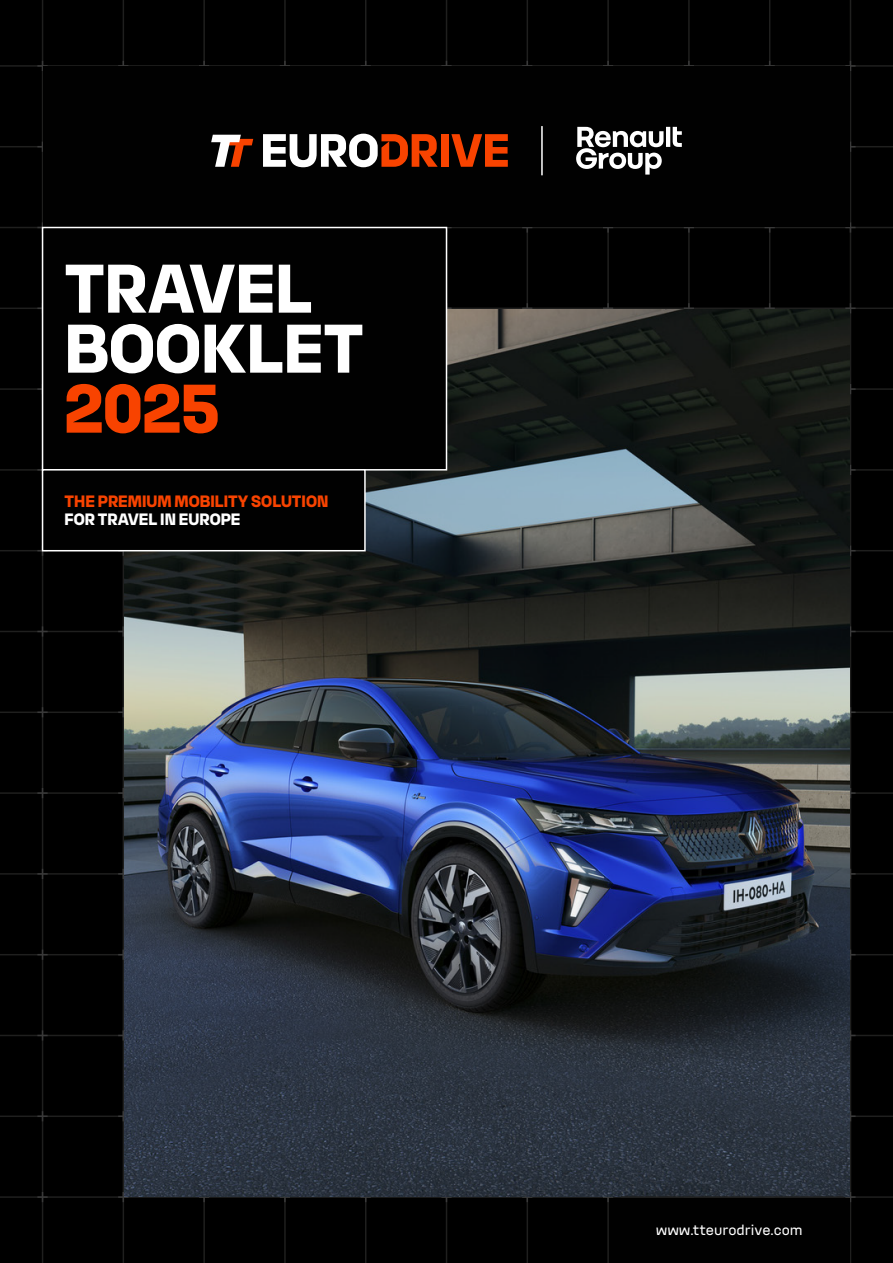
<style>
.page{position:relative;width:893px;height:1263px;background:#000}
.page>*{position:absolute;margin:0;border:0;box-sizing:border-box;transform-origin:0 0}
.t1{font:75px/60px "MBLZ Title";color:#fff}
.t2{font:75px "MBLZ Title";color:#f84300}
.t3{font:51px "MBLZ Alternate";color:#f84300}
.t4{font:18px "MBLZ Title";color:#f84300}
.t5{font:18px "MBLZ Title";color:#fff}
.t6{font:15px "MBLZ Text";color:#fff}
.s1{color:#fff}
</style>
<div class="page">
<hr style="left:0;top:227px;width:893px;height:1px;background:#1f1f1e">
<hr style="left:0;top:146px;width:893px;height:1px;background:#1f1f1e">
<hr style="left:0;top:65px;width:893px;height:2px;background:#1f1f1e">
<hr style="left:0;top:308px;width:893px;height:1px;background:#1f1f1e">
<hr style="left:0;top:388px;width:893px;height:2px;background:#1f1f1e">
<hr style="left:0;top:469px;width:893px;height:2px;background:#1f1f1e">
<hr style="left:0;top:550px;width:893px;height:1px;background:#1f1f1e">
<hr style="left:0;top:631px;width:893px;height:1px;background:#1f1f1e">
<hr style="left:0;top:711px;width:893px;height:2px;background:#1f1f1e">
<hr style="left:0;top:792px;width:893px;height:2px;background:#1f1f1e">
<hr style="left:0;top:873px;width:893px;height:2px;background:#1f1f1e">
<hr style="left:0;top:954px;width:893px;height:1px;background:#1f1f1e">
<hr style="left:0;top:1035px;width:893px;height:1px;background:#1f1f1e">
<hr style="left:0;top:1115px;width:893px;height:2px;background:#1f1f1e">
<hr style="left:0;top:1196px;width:893px;height:2px;background:#1f1f1e">
<hr style="left:42px;top:0;width:1px;height:1263px;background:#1f1f1e">
<hr style="left:123px;top:0;width:1px;height:1263px;background:#1f1f1e">
<hr style="left:203px;top:0;width:2px;height:1263px;background:#1f1f1e">
<hr style="left:284px;top:0;width:2px;height:1263px;background:#1f1f1e">
<hr style="left:365px;top:0;width:1px;height:1263px;background:#1f1f1e">
<hr style="left:446px;top:0;width:1px;height:1263px;background:#1f1f1e">
<hr style="left:527px;top:0;width:1px;height:1263px;background:#1f1f1e">
<hr style="left:607px;top:0;width:2px;height:1263px;background:#1f1f1e">
<hr style="left:688px;top:0;width:2px;height:1263px;background:#1f1f1e">
<hr style="left:769px;top:0;width:1px;height:1263px;background:#1f1f1e">
<hr style="left:850px;top:0;width:1px;height:1263px;background:#1f1f1e">
<svg style="left:38px;top:61px;width:10px;height:10px"></svg>
<svg style="left:118px;top:61px;width:10px;height:6px"></svg>
<svg style="left:199px;top:61px;width:10px;height:6px"></svg>
<svg style="left:280px;top:61px;width:10px;height:6px"></svg>
<svg style="left:361px;top:61px;width:10px;height:6px"></svg>
<svg style="left:441px;top:61px;width:11px;height:6px"></svg>
<svg style="left:522px;top:61px;width:10px;height:6px"></svg>
<svg style="left:603px;top:61px;width:10px;height:6px"></svg>
<svg style="left:684px;top:61px;width:10px;height:6px"></svg>
<svg style="left:765px;top:61px;width:10px;height:6px"></svg>
<svg style="left:845px;top:61px;width:10px;height:10px"></svg>
<svg style="left:37px;top:142px;width:6px;height:10px"></svg>
<svg style="left:850px;top:142px;width:5px;height:10px"></svg>
<svg style="left:37px;top:222px;width:6px;height:11px"></svg>
<svg style="left:447px;top:227px;width:5px;height:6px"></svg>
<svg style="left:522px;top:227px;width:10px;height:6px"></svg>
<svg style="left:603px;top:227px;width:10px;height:6px"></svg>
<svg style="left:684px;top:227px;width:10px;height:6px"></svg>
<svg style="left:765px;top:227px;width:10px;height:6px"></svg>
<svg style="left:845px;top:222px;width:10px;height:11px"></svg>
<svg style="left:37px;top:303px;width:5px;height:10px"></svg>
<svg style="left:447px;top:303px;width:5px;height:6px"></svg>
<svg style="left:522px;top:303px;width:10px;height:6px"></svg>
<svg style="left:603px;top:303px;width:10px;height:6px"></svg>
<svg style="left:684px;top:303px;width:10px;height:6px"></svg>
<svg style="left:765px;top:303px;width:10px;height:6px"></svg>
<svg style="left:845px;top:303px;width:10px;height:10px"></svg>
<svg style="left:38px;top:384px;width:4px;height:10px"></svg>
<svg style="left:850px;top:384px;width:5px;height:10px"></svg>
<svg style="left:38px;top:465px;width:4px;height:10px"></svg>
<svg style="left:850px;top:465px;width:5px;height:10px"></svg>
<svg style="left:37px;top:546px;width:11px;height:10px"></svg>
<svg style="left:118px;top:551px;width:6px;height:5px"></svg>
<svg style="left:850px;top:546px;width:5px;height:10px"></svg>
<svg style="left:37px;top:626px;width:11px;height:11px"></svg>
<svg style="left:118px;top:626px;width:6px;height:11px"></svg>
<svg style="left:850px;top:626px;width:5px;height:11px"></svg>
<svg style="left:37px;top:707px;width:11px;height:10px"></svg>
<svg style="left:118px;top:707px;width:6px;height:10px"></svg>
<svg style="left:850px;top:707px;width:5px;height:10px"></svg>
<svg style="left:38px;top:788px;width:10px;height:10px"></svg>
<svg style="left:118px;top:788px;width:6px;height:10px"></svg>
<svg style="left:850px;top:788px;width:5px;height:10px"></svg>
<svg style="left:37px;top:869px;width:11px;height:10px"></svg>
<svg style="left:118px;top:869px;width:6px;height:10px"></svg>
<svg style="left:850px;top:869px;width:5px;height:10px"></svg>
<svg style="left:37px;top:949px;width:11px;height:11px"></svg>
<svg style="left:118px;top:949px;width:6px;height:11px"></svg>
<svg style="left:850px;top:949px;width:5px;height:11px"></svg>
<svg style="left:37px;top:1030px;width:11px;height:10px"></svg>
<svg style="left:118px;top:1030px;width:6px;height:10px"></svg>
<svg style="left:850px;top:1030px;width:5px;height:10px"></svg>
<svg style="left:37px;top:1111px;width:11px;height:10px"></svg>
<svg style="left:118px;top:1111px;width:6px;height:10px"></svg>
<svg style="left:850px;top:1111px;width:5px;height:10px"></svg>
<svg style="left:38px;top:1192px;width:10px;height:10px"></svg>
<svg style="left:118px;top:1192px;width:10px;height:10px"></svg>
<svg style="left:199px;top:1196px;width:10px;height:6px"></svg>
<svg style="left:280px;top:1196px;width:10px;height:6px"></svg>
<svg style="left:361px;top:1196px;width:10px;height:6px"></svg>
<svg style="left:441px;top:1196px;width:11px;height:6px"></svg>
<svg style="left:522px;top:1196px;width:10px;height:6px"></svg>
<svg style="left:603px;top:1196px;width:10px;height:6px"></svg>
<svg style="left:845px;top:1192px;width:10px;height:10px"></svg>
<img style="left:124px;top:309px;width:726px;height:887px">
<div style="left:609px;top:1198px;width:241px;height:64px;background:#010101"></div>
<div style="left:43px;top:67px;width:807px;height:160px;background:#010101"></div>
<div style="left:43px;top:227px;width:403px;height:243px;background:#010101"></div>
<div style="left:42px;top:227px;width:405px;height:244px;border:2px solid #fff"></div>
<div style="left:43px;top:470px;width:322px;height:81px;background:#010101"></div>
<div style="left:42px;top:469px;width:324px;height:82px;border:2px solid #fff"></div>
<svg style="left:211px;top:135px;width:42px;height:32px"></svg>
<svg style="left:576px;top:127px;width:106px;height:48px"></svg>
<hr style="left:541px;top:126px;width:2px;height:49px;background:#fff">
<h2 class="t3" style="left:261px;top:125px;width:251px"><span class="s1">EURO</span>DRIVE</h2>
<h1 class="t1" style="left:65px;top:260px;width:300px">TRAVEL<br>BOOKLET</h1>
<h1 class="t2" style="left:65px;top:372px;width:156px">2025</h1>
<p class="t4" style="left:65px;top:492px;width:265px">THE PREMIUM MOBILITY SOLUTION</p>
<p class="t5" style="left:65px;top:510px;width:177px">FOR TRAVEL IN EUROPE</p>
<p class="t6" style="left:656px;top:1221px;width:149px">www.tteurodrive.com</p>
</div>
